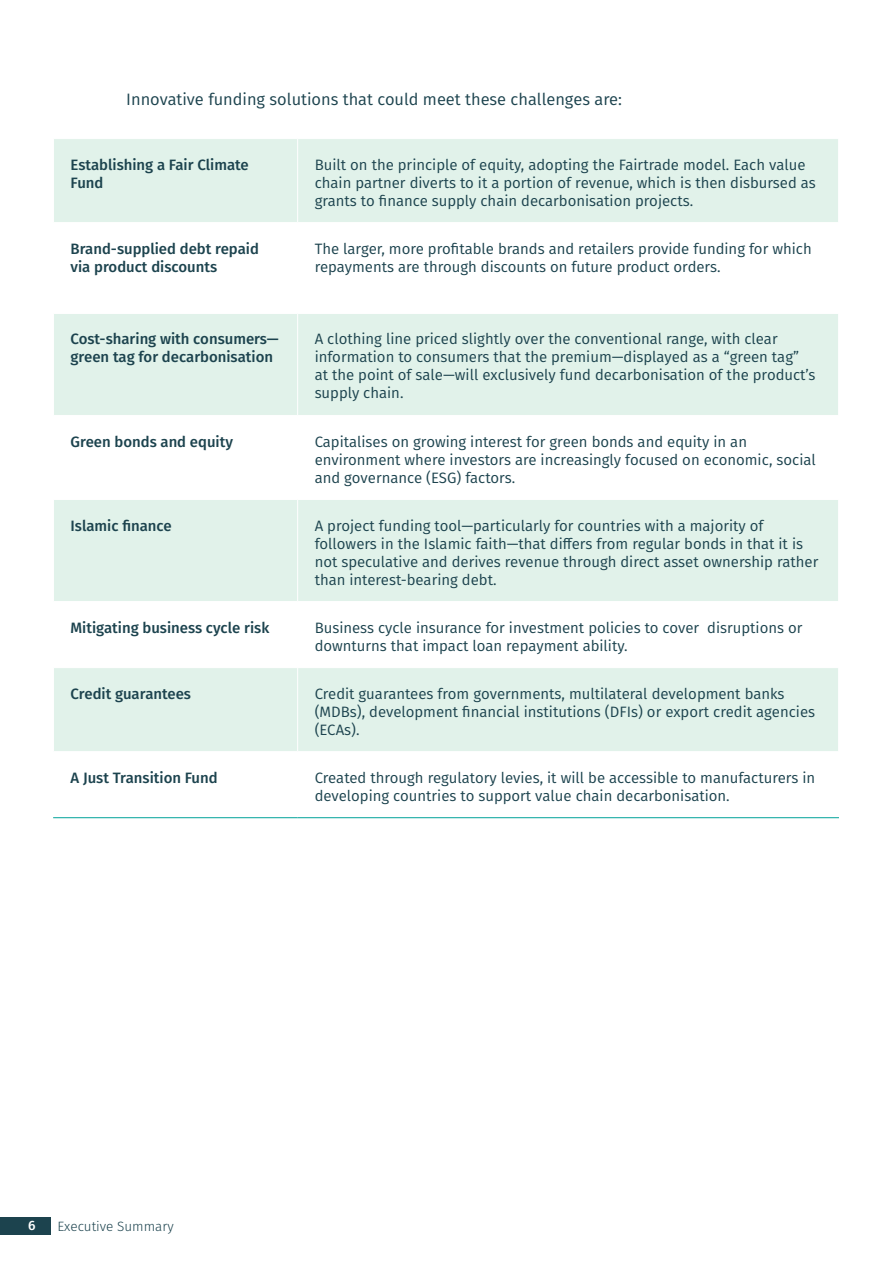
<style>
.page{position:relative;width:893px;height:1263px;background:#fff}
.page>*{position:absolute;margin:0;border:0;box-sizing:border-box;transform-origin:0 0}
.Body_Text-14pt{font:16.5px "Fira Sans";color:#1c434e}
.Liste_1_neu___weiss{font:15px/18px "Fira Sans";color:#1c434e}
.Liste_1_neu___weiss-2{font:500 15px/18px "Fira Sans";color:#1c434e}
.Page_Number{font:300 13.5px "Fira Sans";color:#1c434e}
.t1{font:500 13.5px "Fira Sans";color:#fff}
</style>
<div class="page">
<div style="left:0;top:1216px;width:50px;height:18px;background:#1c434e"></div>
<div style="left:54px;top:139px;width:784px;height:83px;background:#e1f2ea"></div>
<svg style="left:54px;top:314px;width:784px;height:437px;fill:#e1f2ea"></svg>
<hr style="left:53px;top:817px;width:245px;height:1px;background:#00a399">
<hr style="left:298px;top:817px;width:541px;height:1px;background:#00a399">
<hr style="left:297px;top:139px;width:1px;height:83px;background:#fff">
<hr style="left:297px;top:314px;width:1px;height:101px;background:#fff">
<hr style="left:297px;top:416px;width:1px;height:83px;background:#fff">
<hr style="left:297px;top:500px;width:1px;height:101px;background:#fff">
<hr style="left:297px;top:602px;width:1px;height:65px;background:#fff">
<hr style="left:297px;top:668px;width:1px;height:83px;background:#fff">
<hr style="left:53px;top:415px;width:245px;height:1px;background:#fff">
<hr style="left:53px;top:499px;width:245px;height:1px;background:#fff">
<hr style="left:53px;top:601px;width:245px;height:1px;background:#fff">
<hr style="left:53px;top:667px;width:245px;height:1px;background:#fff">
<hr style="left:298px;top:415px;width:541px;height:1px;background:#fff">
<hr style="left:298px;top:499px;width:541px;height:1px;background:#fff">
<hr style="left:298px;top:601px;width:541px;height:1px;background:#fff">
<hr style="left:298px;top:667px;width:541px;height:1px;background:#fff">
<p class="Body_Text-14pt" style="left:126px;top:87px;width:497px">Innovative funding solutions that could meet these challenges are:</p>
<p class="Liste_1_neu___weiss-2" style="left:71px;top:155px;width:180px">Establishing a Fair Climate<br>Fund</p>
<p class="Liste_1_neu___weiss" style="left:315px;top:155px;width:503px">Built on the principle of equity, adopting the Fairtrade model. Each value chain partner diverts to it a portion of revenue, which is then disbursed as grants to finance supply chain decarbonisation projects.</p>
<p class="Liste_1_neu___weiss-2" style="left:71px;top:239px;width:190px">Brand-supplied debt repaid via product discounts</p>
<p class="Liste_1_neu___weiss" style="left:315px;top:239px;width:498px">The larger, more profitable brands and retailers provide funding for which repayments are through discounts on future product orders.</p>
<p class="Liste_1_neu___weiss-2" style="left:71px;top:329px;width:210px">Cost-sharing with consumers— green tag for decarbonisation</p>
<p class="Liste_1_neu___weiss" style="left:315px;top:330px;width:502px">A clothing line priced slightly over the conventional range, with clear information to consumers that the premium—displayed as a “green tag” at the point of sale—will exclusively fund decarbonisation of the product’s supply chain.</p>
<p class="Liste_1_neu___weiss-2" style="left:71px;top:431px;width:164px">Green bonds and equity</p>
<p class="Liste_1_neu___weiss" style="left:315px;top:432px;width:503px">Capitalises on growing interest for green bonds and equity in an environment where investors are increasingly focused on economic, social and governance (ESG) factors.</p>
<p class="Liste_1_neu___weiss-2" style="left:71px;top:516px;width:103px">Islamic finance</p>
<p class="Liste_1_neu___weiss" style="left:315px;top:516px;width:505px">A project funding tool—particularly for countries with a majority of followers in the Islamic faith—that differs from regular bonds in that it is not speculative and derives revenue through direct asset ownership rather than interest-bearing debt.</p>
<p class="Liste_1_neu___weiss-2" style="left:71px;top:618px;width:200px">Mitigating business cycle risk</p>
<p class="Liste_1_neu___weiss" style="left:315px;top:618px;width:489px">Business cycle insurance for investment policies to cover disruptions or downturns that impact loan repayment ability.</p>
<p class="Liste_1_neu___weiss-2" style="left:71px;top:684px;width:122px">Credit guarantees</p>
<p class="Liste_1_neu___weiss" style="left:315px;top:684px;width:502px">Credit guarantees from governments, multilateral development banks (MDBs), development financial institutions (DFIs) or export credit agencies (ECAs).</p>
<p class="Liste_1_neu___weiss-2" style="left:71px;top:768px;width:149px">A Just Transition Fund</p>
<p class="Liste_1_neu___weiss" style="left:315px;top:768px;width:502px">Created through regulatory levies, it will be accessible to manufacturers in developing countries to support value chain decarbonisation.</p>
<p class="t1" style="left:28px;top:1214px;width:9px">6</p>
<p class="Page_Number" style="left:57px;top:1216px;width:118px">Executive Summary</p>
</div>
